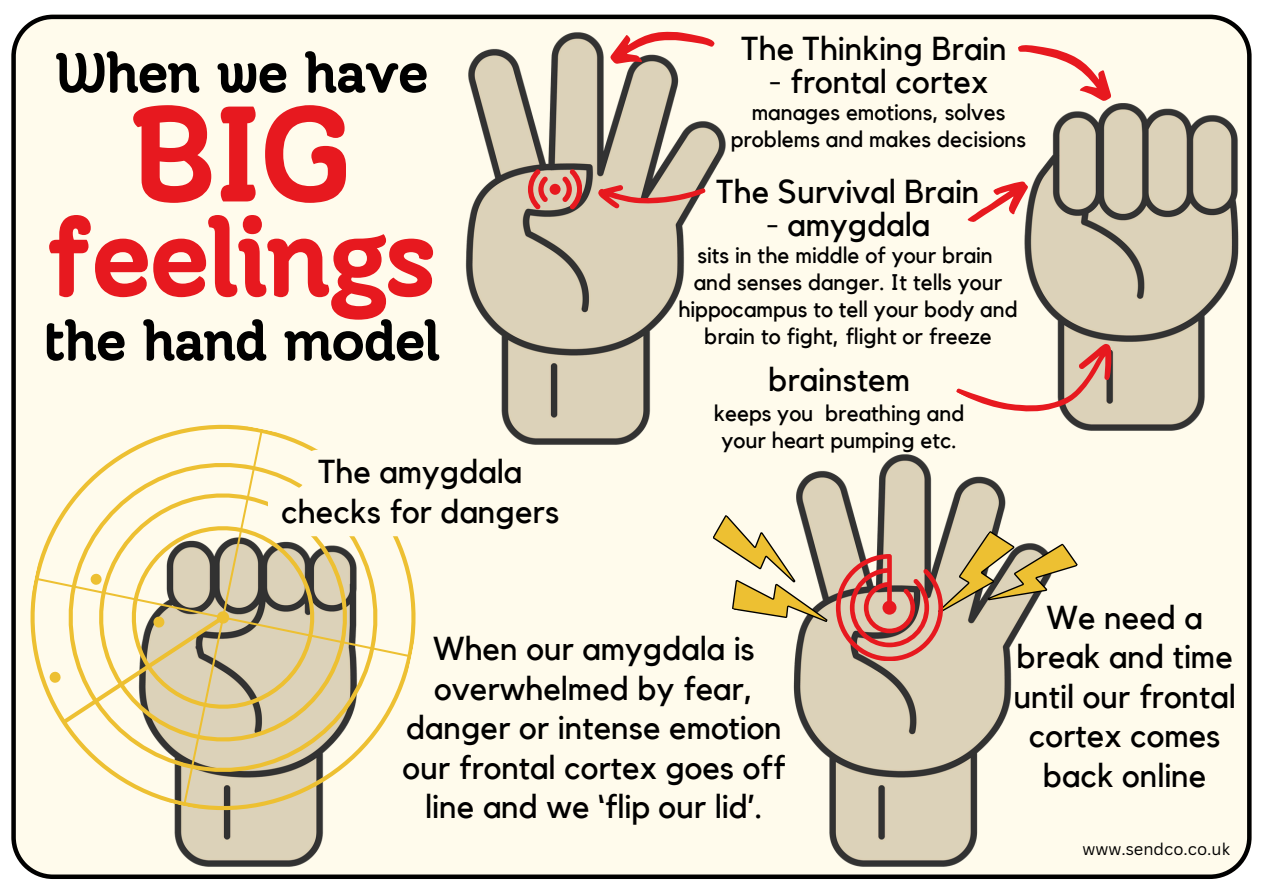
<style>
.page{position:relative;width:1263px;height:894px;background:#fff}
.page>*{position:absolute;margin:0;border:0;box-sizing:border-box;transform-origin:0 0}
.t1{font:700 139.5px "Moonjelly";color:#e7191f}
.t2{font:700 112.5px "Moonjelly";color:#e7191f}
.t3{font:700 57px "Moonjelly";color:#000}
.t4{font:33px/39.3px "Kollektif";color:#000;text-align:center}
.t5{font:22.5px/27px "Kollektif";color:#000;text-align:center}
.t6{font:16.5px "Canva Sans";color:#000}
</style>
<div class="page">
<div style="left:11px;top:15px;width:1240px;height:863px;background:#fffbec"></div>
<img style="left:406px;top:31px;width:327px;height:415px">
<img style="left:733px;top:453px;width:327px;height:415px">
<div style="left:550px;top:184px;width:11px;height:11px;background:#e7191f;border-radius:50%"></div>
<svg style="left:562px;top:169px;width:20px;height:40px"></svg>
<svg style="left:528px;top:169px;width:20px;height:40px"></svg>
<img style="left:962px;top:19px;width:290px;height:413px">
<svg style="left:1013px;top:31px;width:107px;height:73px;background:#fbdbcf"></svg>
<svg style="left:961px;top:174px;width:76px;height:61px;background:#eac6bb"></svg>
<svg style="left:594px;top:146px;width:112px;height:92px;background:#c9b2a0"></svg>
<svg style="left:608px;top:25px;width:108px;height:41px;background:#edb7ae"></svg>
<svg style="left:706px;top:513px;width:376px;height:147px;background:#d5c0a4"></svg>
<svg style="left:955px;top:289px;width:170px;height:163px;background:#e7d8c8"></svg>
<img style="left:79px;top:844px;width:327px;height:24px">
<svg style="left:11px;top:390px;width:439px;height:454px;background:#e8e0c5"></svg>
<svg style="left:49px;top:670px;width:13px;height:13px"></svg>
<svg style="left:90px;top:572px;width:13px;height:13px"></svg>
<svg style="left:152px;top:615px;width:13px;height:13px"></svg>
<div style="left:268px;top:449px;width:305px;height:87px;background:#fffbec"></div>
<h1 class="t3" style="left:55px;top:40px;width:374px">When we have</h1>
<h1 class="t1" style="left:131px;top:73px;width:222px">BIG</h1>
<h1 class="t2" style="left:48px;top:192px;width:390px">feelings</h1>
<h1 class="t3" style="left:44px;top:307px;width:397px">the hand model</h1>
<p class="t4" style="left:281px;top:453px;width:280px">The amygdala checks for dangers</p>
<p class="t4" style="left:741px;top:30px;width:267px">The Thinking Brain</p>
<p class="t4" style="left:769px;top:63px;width:221px">- frontal cortex</p>
<p class="t5" style="left:731px;top:99px;width:297px">manages emotions, solves problems and makes decisions</p>
<p class="t4" style="left:717px;top:173px;width:265px">The Survival Brain</p>
<p class="t4" style="left:766px;top:206px;width:165px">- amygdala</p>
<p class="t5" style="left:678px;top:242px;width:341px">sits in the middle of your brain<br>and senses danger. It tells your hippocampus to tell your body and brain to fight, flight or freeze</p>
<h3 class="t4" style="left:768px;top:360px;width:143px">brainstem</h3>
<h3 class="t5" style="left:714px;top:400px;width:252px">keeps you breathing and your heart pumping etc.</h3>
<h3 class="t4" style="left:403px;top:630px;width:384px">When our amygdala is overwhelmed by fear, danger or intense emotion our frontal cortex goes off line and we ‘flip our lid’.</h3>
<p class="t4" style="left:1014px;top:599px;width:224px">We need a break and time until our frontal cortex comes back online</p>
<p class="t6" style="left:1082px;top:837px;width:149px">www.sendco.co.uk</p>
</div>
